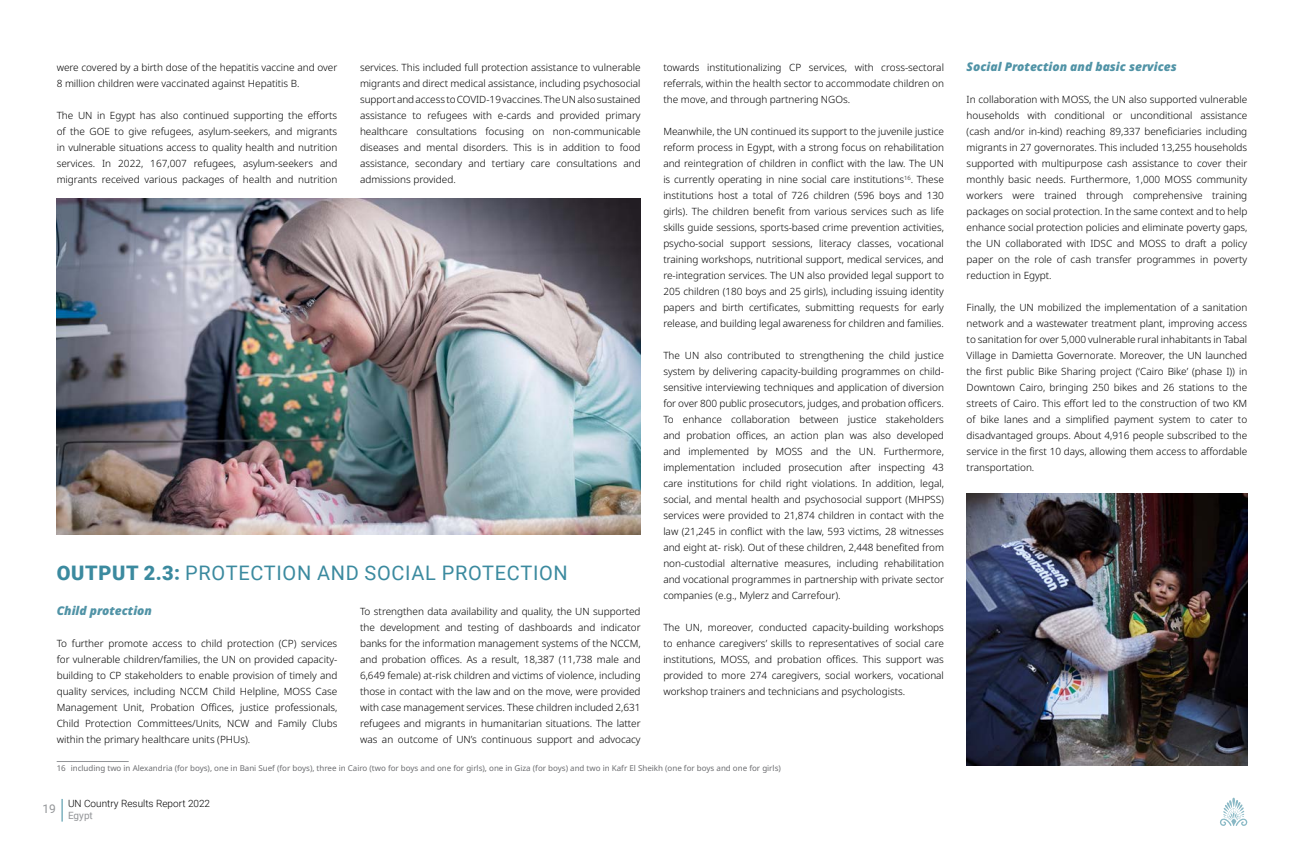
<style>
.page{position:relative;width:1304px;height:842px;background:#fff}
.page>*{position:absolute;margin:0;border:0;box-sizing:border-box;transform-origin:0 0}
.t1{font:20px "Roboto";letter-spacing:.035em;color:#3b8a9f}
.t2{font:italic 900 12px "Noto Sans";color:#5093a6}
.t3{font:12px "Roboto";color:#939598}
.t4{font:300 10px/16px "Noto Sans";color:#000;text-align:justify}
.t5{font:300 10px "Roboto";color:#000}
.t6{font:10px "Roboto";color:#939598}
.t7{font:8px "Noto Sans";color:#6d6e71}
.s1{font-weight:900}
</style>
<div class="page">
<svg style="left:1220px;top:797px;width:28px;height:29px"></svg>
<svg style="left:62px;top:799px;width:1px;height:23px"></svg>
<img style="left:57px;top:199px;width:584px;height:336px">
<hr style="left:57px;top:761px;width:72px;height:1px;background:#939598">
<img style="left:967px;top:493px;width:280px;height:273px">
<p class="t4" style="left:57px;top:59px;width:282px">were covered by a birth dose of the hepatitis vaccine and over<br>8 million children were vaccinated against Hepatitis B.</p>
<p class="t4" style="left:57px;top:107px;width:282px">The UN in Egypt has also continued supporting the efforts of the GOE to give refugees, asylum-seekers, and migrants in vulnerable situations access to quality health and nutrition services. In 2022, 167,007 refugees, asylum-seekers and migrants received various packages of health and nutrition</p>
<p class="t4" style="left:360px;top:59px;width:282px">services. This included full protection assistance to vulnerable migrants and direct medical assistance, including psychosocial support and access to COVID-19 vaccines. The UN also sustained assistance to refugees with e-cards and provided primary healthcare consultations focusing on non-communicable diseases and mental disorders. This is in addition to food assistance, secondary and tertiary care consultations and admissions provided.</p>
<p class="t4" style="left:663px;top:59px;width:282px">towards institutionalizing CP services, with cross-sectoral referrals, within the health sector to accommodate children on the move, and through partnering NGOs.</p>
<p class="t4" style="left:663px;top:123px;width:282px">Meanwhile, the UN continued its support to the juvenile justice reform process in Egypt, with a strong focus on rehabilitation and reintegration of children in conflict with the law. The UN is currently operating in nine social care institutions<sup>16</sup>. These institutions host a total of 726 children (596 boys and 130 girls). The children benefit from various services such as life skills guide sessions, sports-based crime prevention activities, psycho-social support sessions, literacy classes, vocational training workshops, nutritional support, medical services, and re-integration services. The UN also provided legal support to 205 children (180 boys and 25 girls), including issuing identity papers and birth certificates, submitting requests for early release, and building legal awareness for children and families.</p>
<p class="t4" style="left:663px;top:347px;width:282px">The UN also contributed to strengthening the child justice system by delivering capacity-building programmes on child&shy;sensitive interviewing techniques and application of diversion for over 800 public prosecutors, judges, and probation officers.<br>To enhance collaboration between justice stakeholders and probation offices, an action plan was also developed and implemented by MOSS and the UN. Furthermore, implementation included prosecution after inspecting 43 care institutions for child right violations. In addition, legal, social, and mental health and psychosocial support (MHPSS) services were provided to 21,874 children in contact with the law (21,245 in conflict with the law, 593 victims, 28 witnesses and eight at- risk). Out of these children, 2,448 benefited from non-custodial alternative measures, including rehabilitation and vocational programmes in partnership with private sector companies (e.g., Mylerz and Carrefour).</p>
<p class="t4" style="left:663px;top:619px;width:282px">The UN, moreover, conducted capacity-building workshops to enhance caregivers’ skills to representatives of social care institutions, MOSS, and probation offices. This support was provided to more 274 caregivers, social workers, vocational workshop trainers and technicians and psychologists.</p>
<h1 class="t1" style="left:57px;top:559px;width:513px"><span class="s1">OUTPUT 2.3:</span> PROTECTION AND SOCIAL PROTECTION</h1>
<p class="t2" style="left:57px;top:601px;width:97px">Child protection</p>
<p class="t4" style="left:57px;top:635px;width:282px">To further promote access to child protection (CP) services for vulnerable children/families, the UN on provided capacity&shy;building to CP stakeholders to enable provision of timely and quality services, including NCCM Child Helpline, MOSS Case Management Unit, Probation Offices, justice professionals, Child Protection Committees/Units, NCW and Family Clubs within the primary healthcare units (PHUs).</p>
<p class="t7" style="left:57px;top:762px;width:726px">16 including two in Alexandria (for boys), one in Bani Suef (for boys), three in Cairo (two for boys and one for girls), one in Giza (for boys) and two in Kafr El Sheikh (one for boys and one for girls)</p>
<p class="t4" style="left:360px;top:603px;width:282px">To strengthen data availability and quality, the UN supported the development and testing of dashboards and indicator banks for the information management systems of the NCCM, and probation offices. As a result, 18,387 (11,738 male and 6,649 female) at-risk children and victims of violence, including those in contact with the law and on the move, were provided with case management services. These children included 2,631 refugees and migrants in humanitarian situations. The latter was an outcome of UN’s continuous support and advocacy</p>
<p class="t3" style="left:42px;top:800px;width:15px">19</p>
<p class="t5" style="left:68px;top:797px;width:144px">UN Country Results Report 2022</p>
<p class="t6" style="left:68px;top:808px;width:26px">Egypt</p>
<p class="t2" style="left:967px;top:57px;width:212px">Social Protection and basic services</p>
<p class="t4" style="left:967px;top:91px;width:282px">In collaboration with MOSS, the UN also supported vulnerable households with conditional or unconditional assistance (cash and/or in-kind) reaching 89,337 beneficiaries including migrants in 27 governorates. This included 13,255 households supported with multipurpose cash assistance to cover their monthly basic needs. Furthermore, 1,000 MOSS community workers were trained through comprehensive training packages on social protection. In the same context and to help enhance social protection policies and eliminate poverty gaps, the UN collaborated with IDSC and MOSS to draft a policy paper on the role of cash transfer programmes in poverty reduction in Egypt.</p>
<p class="t4" style="left:967px;top:299px;width:282px">Finally, the UN mobilized the implementation of a sanitation network and a wastewater treatment plant, improving access to sanitation for over 5,000 vulnerable rural inhabitants in Tabal Village in Damietta Governorate. Moreover, the UN launched the first public Bike Sharing project (‘Cairo Bike’ (phase I)) in Downtown Cairo, bringing 250 bikes and 26 stations to the streets of Cairo. This effort led to the construction of two KM of bike lanes and a simplified payment system to cater to disadvantaged groups. About 4,916 people subscribed to the service in the first 10 days, allowing them access to affordable transportation.</p>
</div>
